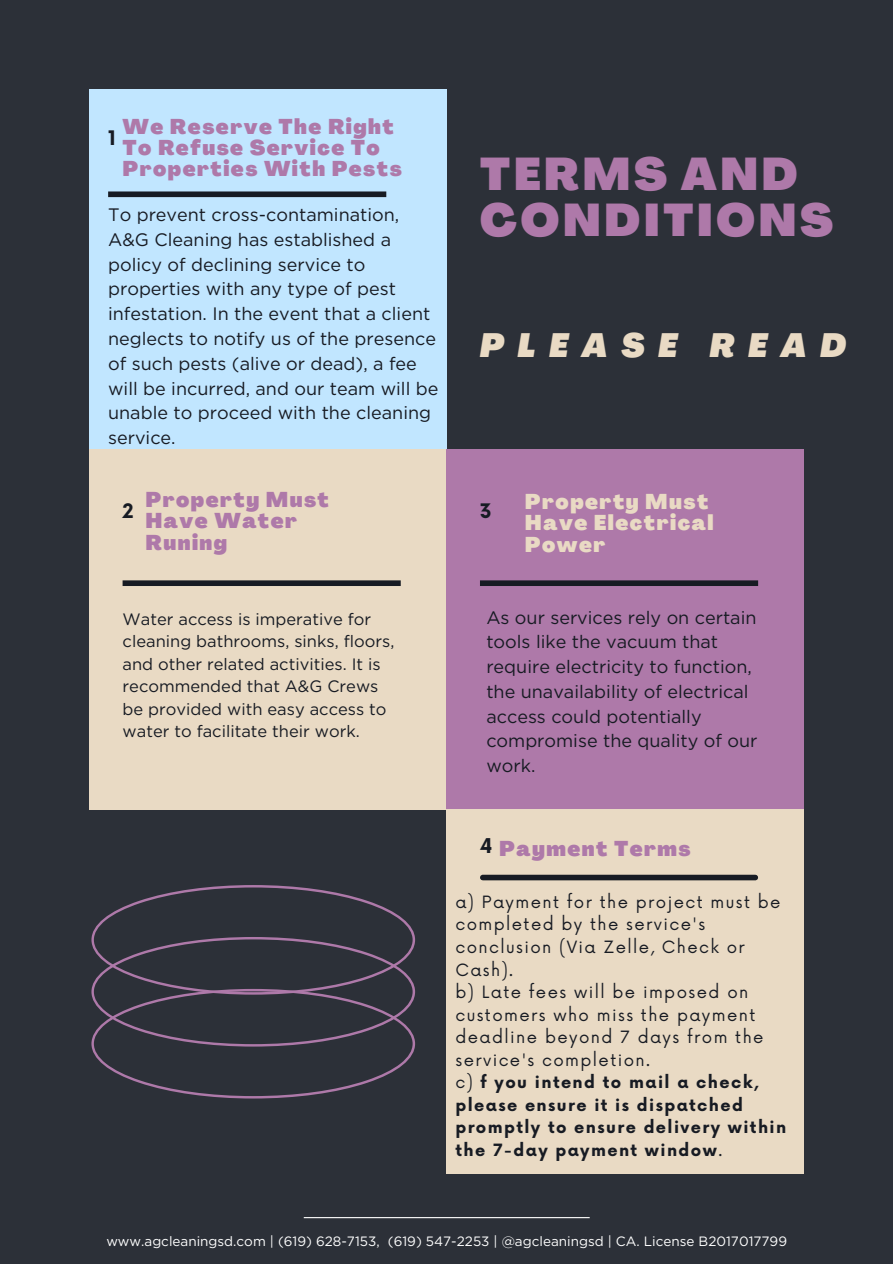
<style>
.page{position:relative;width:893px;height:1264px;background:#fff}
.page>*{position:absolute;margin:0;border:0;box-sizing:border-box;transform-origin:0 0}
.t1{font:900 45px "Agrandir";letter-spacing:.07em;color:#ae79a9}
.t2{font:italic 900 33px "Agrandir";letter-spacing:.405em;color:#e9dac4}
.t3{font:900 21px/21.3px "Agrandir";letter-spacing:.07em;color:#ae79a9}
.t4{font:900 21px/21.3px "Agrandir";letter-spacing:.07em;color:#e9dac4}
.t5{font:700 19.8px "Now";color:#171b23}
.t6{font:700 19.5px "Now";color:#171b23}
.t7{font:18px/24.8px "Gotham";color:#171b23}
.t8{font:16.5px/22.5px "Now";letter-spacing:.085em;color:#171b23}
.t9{font:16.5px/22.5px "Gotham";color:#171b23}
.t10{font:13.5px "Gotham";color:#fff}
.s1{font-weight:700}
</style>
<div class="page">
<div style="left:0;top:0;width:892px;height:1263px;background:#2c3038"></div>
<div style="left:89px;top:89px;width:357px;height:360px;background:#c1e6ff"></div>
<div style="left:89px;top:449px;width:357px;height:360px;background:#e9dac4"></div>
<div style="left:446px;top:449px;width:358px;height:360px;background:#ae79a9"></div>
<div style="left:446px;top:809px;width:358px;height:364px;background:#e9dac4"></div>
<div style="left:108px;top:191px;width:278px;height:6px;background:#171b23"></div>
<div style="left:123px;top:580px;width:278px;height:6px;background:#171b23"></div>
<div style="left:480px;top:580px;width:278px;height:6px;background:#171b23"></div>
<div style="left:482px;top:874px;width:273px;height:6px;background:#171b23"></div>
<svg style="left:91px;top:885px;width:324px;height:213px"></svg>
<hr style="left:304px;top:1216px;width:285px;height:2px;background:#fff">
<p class="t6" style="left:108px;top:128px;width:10px">1</p>
<h4 class="t3" style="left:123px;top:118px;width:281px">We Reserve The Right<br>To Refuse Service To<br>Properties With Pests</h4>
<h3 class="t1" style="left:480px;top:156px;width:319px">TERMS AND</h3>
<p class="t7" style="left:108px;top:202px;width:293px">To prevent cross-contamination,<br>A&amp;G Cleaning has established a</p>
<h3 class="t1" style="left:480px;top:202px;width:354px">CONDITIONS</h3>
<p class="t7" style="left:108px;top:252px;width:332px">policy of declining service to properties with any type of pest infestation. In the event that a client neglects to notify us of the presence of such pests (alive or dead), a fee will be incurred, and our team will be unable to proceed with the cleaning service.</p>
<h3 class="t2" style="left:480px;top:332px;width:367px">PLEASE READ</h3>
<p class="t6" style="left:123px;top:500px;width:13px">2</p>
<p class="t3" style="left:145px;top:491px;width:185px">Property Must<br>Have Water<br>Runing</p>
<h2 class="t9" style="left:123px;top:607px;width:273px">Water access is imperative for cleaning bathrooms, sinks, floors, and other related activities. It is recommended that A&amp;G Crews be provided with easy access to water to facilitate their work.</h2>
<h3 class="t6" style="left:480px;top:500px;width:13px">3</h3>
<p class="t4" style="left:525px;top:493px;width:190px">Property Must<br>Have Electrical<br>Power</p>
<h4 class="t7" style="left:486px;top:604px;width:272px">As our services rely on certain tools like the vacuum that require electricity to function, the unavailability of electrical access could potentially compromise the quality of our work.</h4>
<h4 class="t5" style="left:480px;top:835px;width:14px">4</h4>
<p class="t3" style="left:499px;top:839px;width:193px">Payment Terms</p>
<h1 class="t8" style="left:455px;top:891px;width:332px">a) Payment for the project must be completed by the service's conclusion (Via Zelle, Check or<br>Cash).<br>b) Late fees will be imposed on customers who miss the payment deadline beyond 7 days from the service's completion.<br>c) <span class="s1">f you intend to mail a check, please ensure it is dispatched promptly to ensure delivery within the 7-day payment window</span>.</h1>
<p class="t10" style="left:106px;top:1232px;width:682px">www.agcleaningsd.com | (619) 628-7153, (619) 547-2253 | @agcleaningsd | CA. License B2017017799</p>
</div>
